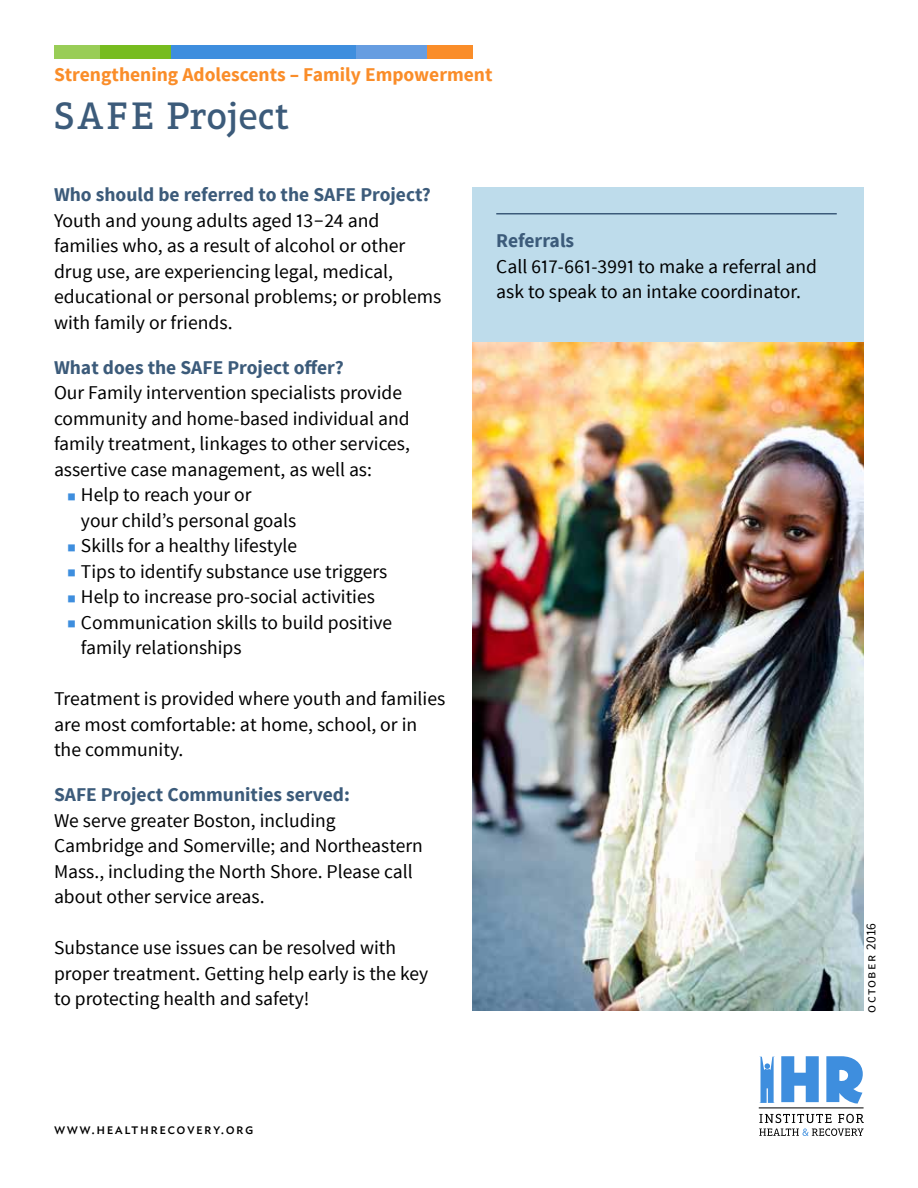
<style>
.page{position:relative;width:918px;height:1188px;background:#fff}
.page>*{position:absolute;margin:0;border:0;box-sizing:border-box;transform-origin:0 0}
.t1{font:500 39px "Aptifer Slab LT Pro";color:#3c5b7a}
.t2{font:19.5px/25.5px "Source Sans Pro";color:#000}
.t3{font:700 19.5px "Source Sans Pro";color:#3c5b7a}
.t4{font:700 19.5px "Source Sans Pro";color:#fa8d29}
.t5{font:15px "Ideal Sans";letter-spacing:.1em;color:#000}
.t6{font:13.5px "Source Sans Pro";color:#000}
.s1{font-family:"Aptifer Slab LT Pro";color:#3e8ede}
</style>
<div class="page">
<div style="left:170px;top:45px;width:186px;height:14px;background:#3e8ede"></div>
<div style="left:99px;top:45px;width:71px;height:14px;background:#77bc1f"></div>
<div style="left:356px;top:45px;width:71px;height:14px;background:#669de1"></div>
<div style="left:427px;top:45px;width:46px;height:14px;background:#fa8d29"></div>
<div style="left:54px;top:45px;width:45px;height:14px;background:#99cd57"></div>
<hr style="left:759px;top:1107px;width:105px;height:1px;background:#000">
<svg style="left:781px;top:1056px;width:38px;height:46px"></svg>
<svg style="left:826px;top:1056px;width:37px;height:48px"></svg>
<svg style="left:759px;top:1057px;width:16px;height:46px"></svg>
<svg style="left:759px;top:1114px;width:105px;height:22px"></svg>
<div style="left:472px;top:187px;width:392px;height:823px;background:#bedceb"></div>
<img style="left:472px;top:343px;width:392px;height:667px">
<hr style="left:496px;top:213px;width:341px;height:1px;background:#3c5b7a">
<p class="t4" style="left:54px;top:62px;width:440px">Strengthening Adolescents – Family Empowerment</p>
<h1 class="t1" style="left:54px;top:93px;width:237px">SAFE Project</h1>
<p class="t3" style="left:54px;top:182px;width:378px">Who should be referred to the SAFE Project?</p>
<p class="t2" style="left:54px;top:208px;width:389px">Youth and young adults aged 13 – 24 and families who, as a result of alcohol or other drug use, are experiencing legal, medical, educational or personal problems; or problems with family or friends.</p>
<p class="t3" style="left:54px;top:355px;width:292px">What does the SAFE Project offer?</p>
<p class="t2" style="left:54px;top:380px;width:357px">Our Family intervention specialists provide community and home-based individual and family treatment, linkages to other services, assertive case management, as well as:</p>
<p class="t2" style="left:81px;top:483px;width:217px;text-indent:-15px"><span class="s1">■</span> Help to reach your or<br>your child’s personal goals</p>
<p class="t2" style="left:66px;top:534px;width:233px"><span class="s1">■</span> Skills for a healthy lifestyle</p>
<p class="t2" style="left:66px;top:559px;width:323px"><span class="s1">■</span> Tips to identify substance use triggers</p>
<p class="t2" style="left:66px;top:585px;width:310px"><span class="s1">■</span> Help to increase pro-social activities</p>
<p class="t2" style="left:81px;top:610px;width:313px;text-indent:-15px"><span class="s1">■</span> Communication skills to build positive family relationships</p>
<p class="t2" style="left:54px;top:686px;width:393px">Treatment is provided where youth and families are most comfortable: at home, school, or in the community.</p>
<p class="t3" style="left:54px;top:782px;width:297px">SAFE Project Communities served:</p>
<p class="t2" style="left:54px;top:808px;width:370px">We serve greater Boston, including Cambridge and Somerville; and Northeastern Mass., including the North Shore. Please call about other service areas.</p>
<p class="t2" style="left:54px;top:936px;width:376px">Substance use issues can be resolved with proper treatment. Getting help early is the key to protecting health and safety!</p>
<p class="t5" style="left:54px;top:1117px;width:201px">www.healthrecovery.org</p>
<p class="t3" style="left:496px;top:228px;width:79px">Referrals</p>
<p class="t2" style="left:496px;top:254px;width:322px">Call 617-661-3991 to make a referral and ask to speak to an intake coordinator.</p>
<p class="t6" style="left:863px;top:1012px;width:91px;rotate:-90deg">october 2016</p>
</div>
